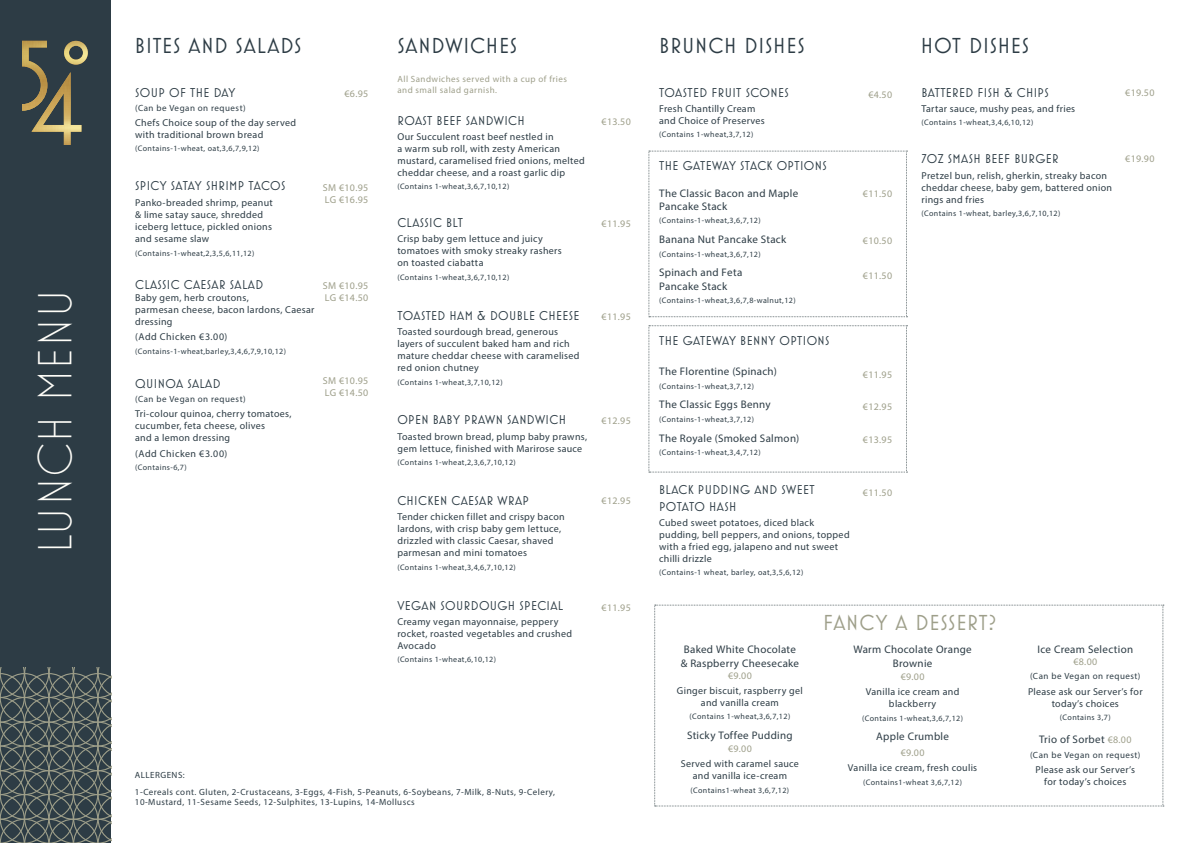
<style>
.page{position:relative;width:1191px;height:843px;background:#fff}
.page>*{position:absolute;margin:0;border:0;box-sizing:border-box;transform-origin:0 0}
.t1{font:300 48.6px "Mostra Nuova";color:#fefdf8}
.t2{font:22px "Mostra Nuova";letter-spacing:.04em;color:#2d3c45}
.t3{font:22px "Mostra Nuova";letter-spacing:.04em;color:#9e9f8a}
.t4{font:13px/16.5px "Mostra Nuova";letter-spacing:.03em;color:#2d3c45}
.t5{font:11px/13.2px "Myriad Pro";letter-spacing:.025em;color:#2d3c45}
.t6{font:10px/12px "Myriad Pro";letter-spacing:.03em;color:#2d3c45}
.t7{font:10px "Myriad Pro";letter-spacing:.03em;color:#9e9f8a}
.t8{font:9px/10.3px "Myriad Pro";letter-spacing:.05em;color:#2d3c45}
.t9{font:9px/10.8px "Myriad Pro";letter-spacing:.05em;color:#9e9f8a}
.t10{font:8px "Myriad Pro";letter-spacing:.05em;color:#2d3c45}
.s1{font-size:10px;color:#9e9f8a}
</style>
<div class="page">
<div style="left:0;top:0;width:111px;height:842px;background:#2d3c45"></div>
<svg style="left:22px;top:41px;width:66px;height:104px"></svg>
<svg style="left:648px;top:151px;width:259px;height:167px"></svg>
<svg style="left:648px;top:326px;width:259px;height:147px"></svg>
<svg style="left:654px;top:605px;width:509px;height:202px"></svg>
<svg style="left:0;top:668px;width:111px;height:175px"></svg>
<p class="t1" style="left:27px;top:554px;width:267px;rotate:-90deg">LUNCH MENU</p>
<p class="t2" style="left:135px;top:33px;width:168px">BITES AND SALADS</p>
<p class="t4" style="left:135px;top:84px;width:102px">SOUP OF THE DAY</p>
<p class="t8" style="left:135px;top:102px;width:112px">(Can be Vegan on request)</p>
<p class="t6" style="left:135px;top:116px;width:162px">Chefs Choice soup of the day served with traditional brown bread</p>
<p class="t10" style="left:135px;top:144px;width:126px">(Contains-1-wheat, oat,3,6,7,9,12)</p>
<p class="t4" style="left:135px;top:177px;width:152px">SPICY SATAY SHRIMP TACOS</p>
<p class="t6" style="left:135px;top:196px;width:139px">Panko-breaded shrimp, peanut &amp; lime satay sauce, shredded iceberg lettuce, pickled onions and sesame slaw</p>
<p class="t10" style="left:135px;top:248px;width:121px">(Contains-1-wheat,2,3,5,6,11,12)</p>
<p class="t4" style="left:135px;top:276px;width:129px">CLASSIC CAESAR SALAD</p>
<p class="t6" style="left:135px;top:292px;width:181px">Baby gem, herb croutons,<br>parmesan cheese, bacon lardons, Caesar dressing</p>
<p class="t6" style="left:135px;top:331px;width:94px">(Add Chicken €3.00)</p>
<p class="t10" style="left:135px;top:346px;width:152px">(Contains-1-wheat,barley,3,4,6,7,9,10,12)</p>
<p class="t4" style="left:135px;top:375px;width:87px">QUINOA SALAD</p>
<p class="t8" style="left:135px;top:393px;width:112px">(Can be Vegan on request)</p>
<p class="t6" style="left:135px;top:407px;width:158px">Tri-colour quinoa, cherry tomatoes, cucumber, feta cheese, olives<br>and a lemon dressing</p>
<p class="t6" style="left:135px;top:447px;width:94px">(Add Chicken €3.00)</p>
<p class="t10" style="left:135px;top:463px;width:53px">(Contains-6,7)</p>
<p class="t7" style="left:344px;top:88px;width:25px">€6.95</p>
<p class="t7" style="left:323px;top:181px;width:47px">SM €10.95</p>
<p class="t7" style="left:325px;top:193px;width:45px">LG €16.95</p>
<p class="t7" style="left:323px;top:279px;width:47px">SM €10.95</p>
<p class="t7" style="left:325px;top:292px;width:45px">LG €14.50</p>
<p class="t7" style="left:323px;top:375px;width:47px">SM €10.95</p>
<p class="t7" style="left:325px;top:387px;width:45px">LG €14.50</p>
<p class="t2" style="left:397px;top:33px;width:121px">SANDWICHES</p>
<p class="t9" style="left:397px;top:74px;width:171px">All Sandwiches served with a cup of fries and small salad garnish.</p>
<p class="t4" style="left:397px;top:112px;width:129px">ROAST BEEF SANDWICH</p>
<p class="t6" style="left:397px;top:130px;width:189px">Our Succulent roast beef nestled in<br>a warm sub roll, with zesty American mustard, caramelised fried onions, melted cheddar cheese, and a roast garlic dip</p>
<p class="t10" style="left:397px;top:182px;width:113px">(Contains 1-wheat,3,6,7,10,12)</p>
<p class="t4" style="left:397px;top:214px;width:67px">CLASSIC BLT</p>
<p class="t6" style="left:397px;top:233px;width:166px">Crisp baby gem lettuce and juicy tomatoes with smoky streaky rashers on toasted ciabatta</p>
<p class="t10" style="left:397px;top:272px;width:113px">(Contains 1-wheat,3,6,7,10,12)</p>
<p class="t4" style="left:397px;top:307px;width:183px">TOASTED HAM &amp; DOUBLE CHEESE</p>
<p class="t6" style="left:397px;top:325px;width:184px">Toasted sourdough bread, generous layers of succulent baked ham and rich mature cheddar cheese with caramelised red onion chutney</p>
<p class="t10" style="left:397px;top:377px;width:107px">(Contains 1-wheat,3,7,10,12)</p>
<p class="t4" style="left:397px;top:411px;width:170px">OPEN BABY PRAWN SANDWICH</p>
<p class="t6" style="left:397px;top:430px;width:191px">Toasted brown bread, plump baby prawns, gem lettuce, finished with Marirose sauce</p>
<p class="t10" style="left:397px;top:457px;width:120px">(Contains 1-wheat,2,3,6,7,10,12)</p>
<p class="t4" style="left:397px;top:492px;width:133px">CHICKEN CAESAR WRAP</p>
<p class="t6" style="left:397px;top:511px;width:169px">Tender chicken fillet and crispy bacon lardons, with crisp baby gem lettuce, drizzled with classic Caesar, shaved parmesan and mini tomatoes</p>
<p class="t10" style="left:397px;top:562px;width:120px">(Contains 1-wheat,3,4,6,7,10,12)</p>
<p class="t4" style="left:397px;top:597px;width:167px">VEGAN SOURDOUGH SPECIAL</p>
<p class="t6" style="left:397px;top:615px;width:176px">Creamy vegan mayonnaise, peppery rocket, roasted vegetables and crushed<br>Avocado</p>
<p class="t10" style="left:397px;top:655px;width:100px">(Contains 1-wheat,6,10,12)</p>
<p class="t7" style="left:601px;top:115px;width:31px">€13.50</p>
<p class="t7" style="left:601px;top:218px;width:31px">€11.95</p>
<p class="t7" style="left:601px;top:310px;width:31px">€11.95</p>
<p class="t7" style="left:601px;top:414px;width:31px">€12.95</p>
<p class="t7" style="left:601px;top:495px;width:31px">€12.95</p>
<p class="t7" style="left:601px;top:601px;width:31px">€11.95</p>
<p class="t8" style="left:135px;top:770px;width:51px">ALLERGENS:</p>
<p class="t8" style="left:135px;top:787px;width:421px">1-Cereals cont. Gluten, 2-Crustaceans, 3-Eggs, 4-Fish, 5-Peanuts, 6-Soybeans, 7-Milk, 8-Nuts, 9-Celery,<br>10-Mustard, 11-Sesame Seeds, 12-Sulphites, 13-Lupins, 14-Molluscs</p>
<p class="t2" style="left:659px;top:33px;width:147px">BRUNCH DISHES</p>
<p class="t2" style="left:920px;top:33px;width:110px">HOT DISHES</p>
<p class="t4" style="left:659px;top:84px;width:131px">TOASTED FRUIT SCONES</p>
<p class="t6" style="left:659px;top:102px;width:107px">Fresh Chantilly Cream and Choice of Preserves</p>
<p class="t10" style="left:659px;top:130px;width:96px">(Contains 1-wheat,3,7,12)</p>
<p class="t4" style="left:659px;top:157px;width:169px">THE GATEWAY STACK OPTIONS</p>
<p class="t5" style="left:659px;top:186px;width:141px">The Classic Bacon and Maple<br>Pancake Stack</p>
<p class="t10" style="left:659px;top:216px;width:103px">(Contains-1-wheat,3,6,7,12)</p>
<p class="t5" style="left:659px;top:233px;width:129px">Banana Nut Pancake Stack</p>
<p class="t10" style="left:659px;top:249px;width:103px">(Contains-1-wheat,3,6,7,12)</p>
<p class="t5" style="left:659px;top:266px;width:85px">Spinach and Feta<br>Pancake Stack</p>
<p class="t10" style="left:659px;top:295px;width:138px">(Contains-1-wheat,3,6,7,8-walnut,12)</p>
<p class="t4" style="left:659px;top:332px;width:172px">THE GATEWAY BENNY OPTIONS</p>
<p class="t5" style="left:659px;top:365px;width:119px">The Florentine (Spinach)</p>
<p class="t10" style="left:659px;top:381px;width:96px">(Contains-1-wheat,3,7,12)</p>
<p class="t5" style="left:659px;top:398px;width:113px">The Classic Eggs Benny</p>
<p class="t10" style="left:659px;top:414px;width:96px">(Contains-1-wheat,3,7,12)</p>
<p class="t5" style="left:659px;top:431px;width:141px">The Royale (Smoked Salmon)</p>
<p class="t10" style="left:659px;top:448px;width:103px">(Contains-1-wheat,3,4,7,12)</p>
<p class="t4" style="left:659px;top:481px;width:157px">BLACK PUDDING AND SWEET<br>POTATO HASH</p>
<p class="t6" style="left:659px;top:516px;width:192px">Cubed sweet potatoes, diced black pudding, bell peppers, and onions, topped with a fried egg, jalapeno and nut sweet chilli drizzle</p>
<p class="t10" style="left:659px;top:568px;width:146px">(Contains-1 wheat, barley, oat,3,5,6,12)</p>
<p class="t3" style="left:823px;top:610px;width:175px">FANCY A DESSERT?</p>
<p class="t5" style="left:680px;top:643px;width:120px">Baked White Chocolate &amp; Raspberry Cheesecake</p>
<p class="t7" style="left:728px;top:669px;width:25px">€9.00</p>
<p class="t6" style="left:677px;top:684px;width:127px;text-align:center">Ginger biscuit, raspberry gel and vanilla cream</p>
<p class="t10" style="left:689px;top:712px;width:102px">(Contains 1-wheat,3,6,7,12)</p>
<p class="t5" style="left:687px;top:729px;width:107px">Sticky Toffee Pudding</p>
<p class="t7" style="left:728px;top:743px;width:25px">€9.00</p>
<p class="t6" style="left:680px;top:758px;width:120px;text-align:center">Served with caramel sauce and vanilla ice-cream</p>
<p class="t10" style="left:690px;top:785px;width:100px">(Contains1-wheat 3,6,7,12)</p>
<p class="t4" style="left:921px;top:84px;width:129px">BATTERED FISH &amp; CHIPS</p>
<p class="t6" style="left:921px;top:102px;width:155px">Tartar sauce, mushy peas, and fries</p>
<p class="t10" style="left:921px;top:118px;width:113px">(Contains 1-wheat,3,4,6,10,12)</p>
<p class="t4" style="left:921px;top:150px;width:139px">7OZ SMASH BEEF BURGER</p>
<p class="t6" style="left:921px;top:169px;width:192px">Pretzel bun, relish, gherkin, streaky bacon cheddar cheese, baby gem, battered onion rings and fries</p>
<p class="t10" style="left:921px;top:209px;width:140px">(Contains 1-wheat, barley,3,6,7,10,12)</p>
<p class="t7" style="left:1125px;top:86px;width:31px">€19.50</p>
<p class="t7" style="left:868px;top:89px;width:25px">€4.50</p>
<p class="t7" style="left:1125px;top:153px;width:31px">€19.90</p>
<p class="t7" style="left:862px;top:188px;width:31px">€11.50</p>
<p class="t7" style="left:862px;top:235px;width:31px">€10.50</p>
<p class="t7" style="left:862px;top:269px;width:31px">€11.50</p>
<p class="t7" style="left:862px;top:368px;width:31px">€11.95</p>
<p class="t7" style="left:862px;top:400px;width:31px">€12.95</p>
<p class="t7" style="left:862px;top:433px;width:31px">€13.95</p>
<p class="t7" style="left:862px;top:486px;width:31px">€11.50</p>
<p class="t5" style="left:853px;top:643px;width:120px;text-align:center">Warm Chocolate Orange<br>Brownie</p>
<p class="t7" style="left:900px;top:670px;width:25px">€9.00</p>
<p class="t6" style="left:865px;top:685px;width:95px;text-align:center">Vanilla ice cream and blackberry</p>
<p class="t10" style="left:862px;top:713px;width:102px">(Contains 1-wheat,3,6,7,12)</p>
<p class="t5" style="left:876px;top:730px;width:74px">Apple Crumble</p>
<p class="t7" style="left:900px;top:746px;width:25px">€9.00</p>
<p class="t6" style="left:847px;top:762px;width:131px">Vanilla ice cream, fresh coulis</p>
<p class="t10" style="left:863px;top:777px;width:100px">(Contains1-wheat 3,6,7,12)</p>
<p class="t5" style="left:1037px;top:643px;width:97px">Ice Cream Selection</p>
<p class="t7" style="left:1073px;top:656px;width:25px">€8.00</p>
<p class="t8" style="left:1030px;top:671px;width:112px">(Can be Vegan on request)</p>
<p class="t6" style="left:1027px;top:685px;width:116px;text-align:center">Please ask our Server’s for today’s choices</p>
<p class="t10" style="left:1059px;top:713px;width:52px">(Contains 3,7)</p>
<p class="t5" style="left:1039px;top:733px;width:94px">Trio of Sorbet <span class="s1">€8.00</span></p>
<p class="t8" style="left:1030px;top:749px;width:112px">(Can be Vegan on request)</p>
<p class="t6" style="left:1035px;top:763px;width:101px;text-align:center">Please ask our Server’s for today’s choices</p>
</div>
